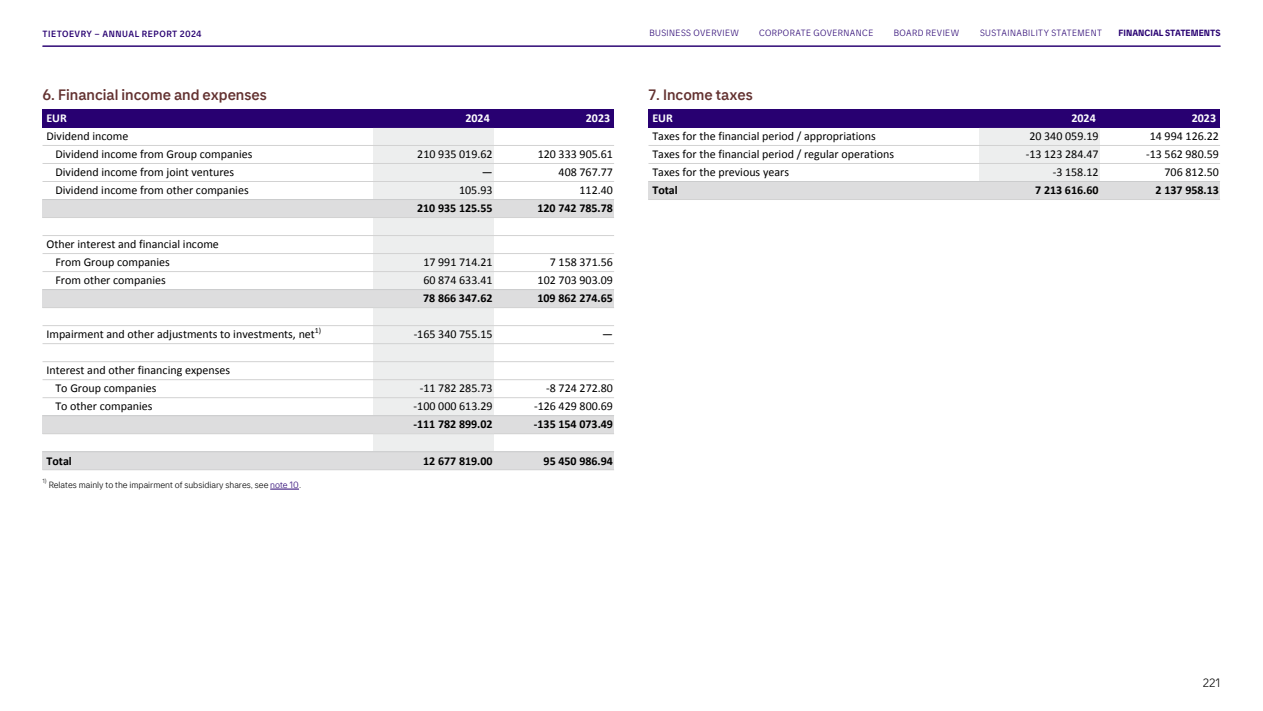
<style>
.page{position:relative;width:1263px;height:711px;background:#fff}
.page>*{position:absolute;margin:0;border:0;box-sizing:border-box;transform-origin:0 0}
.t1{font:500 15px "Tietoevry Sans 1";color:#633231}
.t2{font:12px/18px "Calibri";color:#000}
.t3{font:700 12px "Calibri";color:#000}
.t4{font:700 12px "Calibri";color:#fff}
.t5{font:300 12px "Tietoevry Sans 1";color:#000}
.t6{font:300 9px "Tietoevry Sans 1";letter-spacing:.05em;color:#280071}
.t7{font:300 9px "Tietoevry Sans 1";color:#000}
.t8{font:500 9px "Tietoevry Sans 1";letter-spacing:.06em;color:#280071}
.t9{font:700 9px "Tietoevry Sans 1";color:#280071}
.t10{font:7.8px "Calibri";color:#000}
.t11{font:300 5.85px "Tietoevry Sans 1";color:#000}
.s1{color:#280071}
</style>
<div class="page">
<div style="left:43px;top:109px;width:571px;height:18px;background:#280071"></div>
<div style="left:373px;top:127px;width:121px;height:72px;background:#edeeee"></div>
<div style="left:43px;top:199px;width:571px;height:18px;background:#ddddde"></div>
<div style="left:373px;top:217px;width:121px;height:72px;background:#edeeee"></div>
<div style="left:43px;top:289px;width:571px;height:18px;background:#ddddde"></div>
<div style="left:373px;top:307px;width:121px;height:18px;background:#edeeee"></div>
<div style="left:373px;top:325px;width:121px;height:18px;background:#edeeee"></div>
<div style="left:373px;top:343px;width:121px;height:72px;background:#edeeee"></div>
<div style="left:43px;top:415px;width:571px;height:18px;background:#ddddde"></div>
<div style="left:373px;top:433px;width:121px;height:18px;background:#edeeee"></div>
<div style="left:43px;top:451px;width:571px;height:18px;background:#ddddde"></div>
<hr style="left:43px;top:127px;width:571px;height:1px;background:#280071">
<hr style="left:43px;top:145px;width:571px;height:1px;background:#d2d2d2">
<hr style="left:43px;top:163px;width:571px;height:1px;background:#d2d2d2">
<hr style="left:43px;top:181px;width:571px;height:1px;background:#d2d2d2">
<hr style="left:43px;top:199px;width:571px;height:1px;background:#cbcccd">
<hr style="left:43px;top:217px;width:571px;height:1px;background:#d2d2d2">
<hr style="left:43px;top:235px;width:571px;height:1px;background:#d2d2d2">
<hr style="left:43px;top:253px;width:571px;height:1px;background:#d2d2d2">
<hr style="left:43px;top:271px;width:571px;height:1px;background:#d2d2d2">
<hr style="left:43px;top:289px;width:571px;height:1px;background:#cbcccd">
<hr style="left:43px;top:307px;width:571px;height:1px;background:#d2d2d2">
<hr style="left:43px;top:325px;width:571px;height:1px;background:#d2d2d2">
<hr style="left:43px;top:343px;width:571px;height:1px;background:#d2d2d2">
<hr style="left:43px;top:361px;width:571px;height:1px;background:#d2d2d2">
<hr style="left:43px;top:379px;width:571px;height:1px;background:#d2d2d2">
<hr style="left:43px;top:397px;width:571px;height:1px;background:#d2d2d2">
<hr style="left:43px;top:415px;width:571px;height:1px;background:#cbcccd">
<hr style="left:43px;top:433px;width:571px;height:1px;background:#d2d2d2">
<hr style="left:43px;top:451px;width:571px;height:1px;background:#cbcccd">
<hr style="left:43px;top:469px;width:571px;height:1px;background:#d2d2d2">
<svg style="left:270px;top:488px;width:29px;height:1px"></svg>
<div style="left:648px;top:109px;width:572px;height:18px;background:#280071"></div>
<div style="left:979px;top:127px;width:121px;height:54px;background:#edeeee"></div>
<div style="left:648px;top:181px;width:572px;height:18px;background:#ddddde"></div>
<hr style="left:648px;top:127px;width:572px;height:1px;background:#280071">
<hr style="left:648px;top:145px;width:572px;height:1px;background:#d2d2d2">
<hr style="left:648px;top:163px;width:572px;height:1px;background:#d2d2d2">
<hr style="left:648px;top:181px;width:572px;height:1px;background:#cbcccd">
<hr style="left:648px;top:199px;width:572px;height:1px;background:#d2d2d2">
<hr style="left:43px;top:46px;width:1177px;height:1px;background:#280071">
<p class="t8" style="left:43px;top:29px;width:161px">TIETOEVRY − ANNUAL REPORT 2024</p>
<p class="t6" style="left:649px;top:28px;width:91px">BUSINESS OVERVIEW</p>
<p class="t6" style="left:759px;top:28px;width:116px">CORPORATE GOVERNANCE</p>
<p class="t6" style="left:894px;top:28px;width:67px">BOARD REVIEW</p>
<p class="t6" style="left:980px;top:28px;width:123px">SUSTAINABILITY STATEMENT</p>
<p class="t9" style="left:1119px;top:27px;width:103px">FINANCIAL STATEMENTS</p>
<p class="t1" style="left:43px;top:85px;width:226px">6. Financial income and expenses</p>
<p class="t4" style="left:46px;top:111px;width:22px">EUR</p>
<p class="t4" style="left:465px;top:111px;width:26px">2024</p>
<p class="t4" style="left:586px;top:111px;width:26px">2023</p>
<p class="t2" style="left:55px;top:127px;width:199px;text-indent:-9px">Dividend income<br>Dividend income from Group companies</p>
<p class="t2" style="left:417px;top:145px;width:77px">210 935 019.62</p>
<p class="t2" style="left:538px;top:145px;width:77px">120 333 905.61</p>
<p class="t2" style="left:55px;top:163px;width:180px">Dividend income from joint ventures</p>
<p class="t2" style="left:482px;top:163px;width:12px">—</p>
<p class="t2" style="left:559px;top:163px;width:56px">408 767.77</p>
<p class="t2" style="left:55px;top:181px;width:195px">Dividend income from other companies</p>
<p class="t2" style="left:459px;top:181px;width:35px">105.93</p>
<p class="t2" style="left:579px;top:181px;width:35px">112.40</p>
<p class="t3" style="left:417px;top:201px;width:77px">210 935 125.55</p>
<p class="t3" style="left:537px;top:201px;width:77px">120 742 785.78</p>
<p class="t2" style="left:55px;top:235px;width:165px;text-indent:-9px">Other interest and financial income<br>From Group companies</p>
<p class="t2" style="left:423px;top:253px;width:71px">17 991 714.21</p>
<p class="t2" style="left:550px;top:253px;width:65px">7 158 371.56</p>
<p class="t2" style="left:55px;top:271px;width:112px">From other companies</p>
<p class="t2" style="left:423px;top:271px;width:71px">60 874 633.41</p>
<p class="t2" style="left:538px;top:271px;width:77px">102 703 903.09</p>
<p class="t3" style="left:423px;top:291px;width:71px">78 866 347.62</p>
<p class="t3" style="left:537px;top:291px;width:77px">109 862 274.65</p>
<p class="t2" style="left:46px;top:325px;width:270px">Impairment and other adjustments to investments, net</p>
<p class="t10" style="left:315px;top:325px;width:8px">1)</p>
<p class="t2" style="left:414px;top:325px;width:81px">-165 340 755.15</p>
<p class="t2" style="left:602px;top:325px;width:12px">—</p>
<p class="t2" style="left:55px;top:361px;width:176px;text-indent:-9px">Interest and other financing expenses<br>To Group companies</p>
<p class="t2" style="left:420px;top:379px;width:74px">-11 782 285.73</p>
<p class="t2" style="left:546px;top:379px;width:68px">-8 724 272.80</p>
<p class="t2" style="left:55px;top:397px;width:99px">To other companies</p>
<p class="t2" style="left:414px;top:397px;width:81px">-100 000 613.29</p>
<p class="t2" style="left:534px;top:397px;width:81px">-126 429 800.69</p>
<p class="t3" style="left:413px;top:417px;width:81px">-111 782 899.02</p>
<p class="t3" style="left:534px;top:417px;width:81px">-135 154 073.49</p>
<p class="t3" style="left:46px;top:453px;width:27px">Total</p>
<p class="t3" style="left:423px;top:453px;width:71px">12 677 819.00</p>
<p class="t3" style="left:544px;top:453px;width:71px">95 450 986.94</p>
<p class="t11" style="left:43px;top:477px;width:6px">1)</p>
<p class="t7" style="left:49px;top:479px;width:254px">Relates mainly to the impairment of subsidiary shares, see <span class="s1">note 10</span>.</p>
<p class="t1" style="left:648px;top:85px;width:106px">7. Income taxes</p>
<p class="t4" style="left:652px;top:111px;width:22px">EUR</p>
<p class="t4" style="left:1071px;top:111px;width:26px">2024</p>
<p class="t4" style="left:1192px;top:111px;width:26px">2023</p>
<p class="t2" style="left:652px;top:127px;width:225px">Taxes for the financial period / appropriations</p>
<p class="t2" style="left:1029px;top:127px;width:71px">20 340 059.19</p>
<p class="t2" style="left:1150px;top:127px;width:71px">14 994 126.22</p>
<p class="t2" style="left:652px;top:145px;width:243px">Taxes for the financial period / regular operations</p>
<p class="t2" style="left:1026px;top:145px;width:74px">-13 123 284.47</p>
<p class="t2" style="left:1146px;top:145px;width:74px">-13 562 980.59</p>
<p class="t2" style="left:652px;top:163px;width:138px">Taxes for the previous years</p>
<p class="t2" style="left:1053px;top:163px;width:47px">-3 158.12</p>
<p class="t2" style="left:1164px;top:163px;width:56px">706 812.50</p>
<p class="t3" style="left:652px;top:183px;width:27px">Total</p>
<p class="t3" style="left:1035px;top:183px;width:65px">7 213 616.60</p>
<p class="t3" style="left:1155px;top:183px;width:65px">2 137 958.13</p>
<p class="t5" style="left:1203px;top:675px;width:19px">221</p>
</div>
